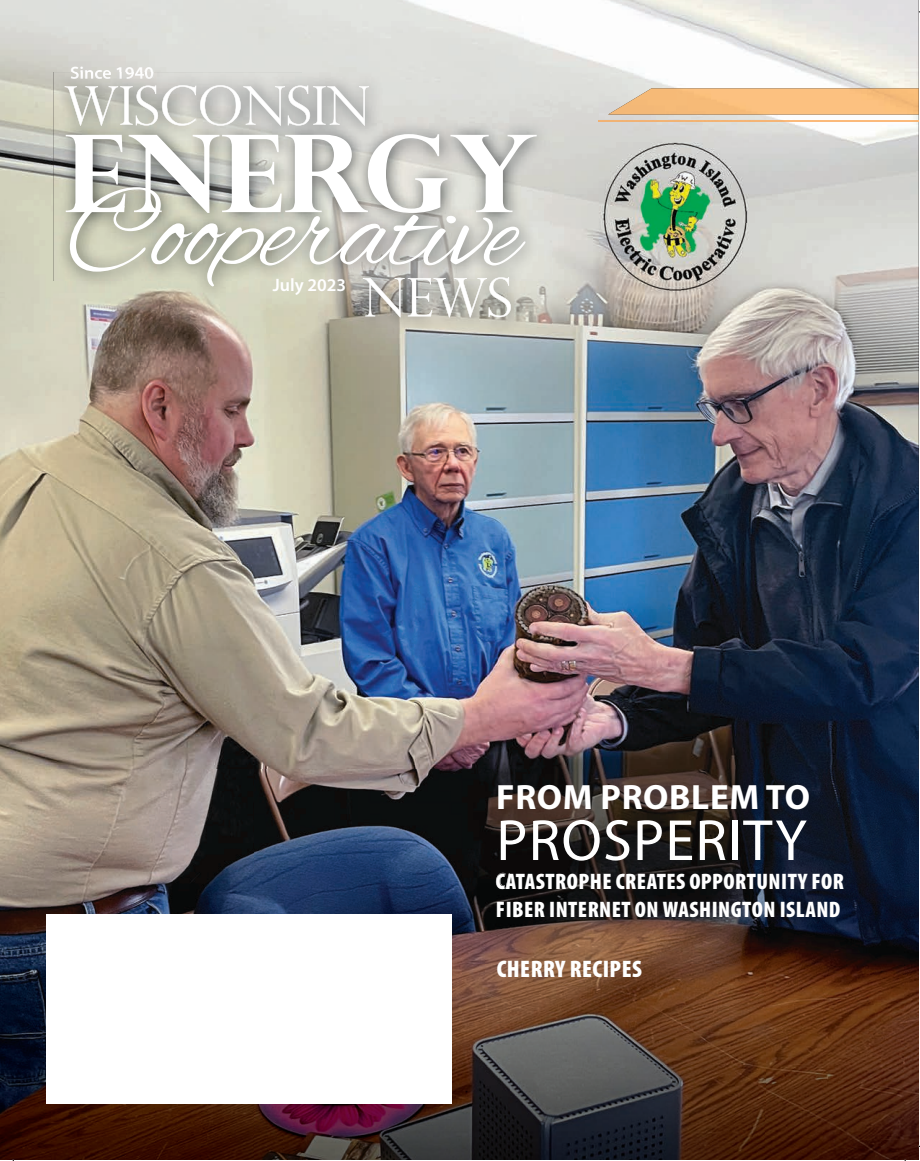
<style>
.page{position:relative;width:920px;height:1161px;background:#fff}
.page>*{position:absolute;margin:0;border:0;box-sizing:border-box;transform-origin:0 0}
.t1{font:58.5px "Myriad Pro";letter-spacing:.02em;color:#fff}
.t2{font:700 35.25px "Myriad Pro";letter-spacing:.02em;color:#fff}
.t3{font:900 condensed 24px "Myriad Pro";letter-spacing:.02em;color:#fff}
.t4{font:900 condensed 22.5px/28.5px "Myriad Pro";letter-spacing:.02em;color:#fff}
.t5{font:600 18px "Myriad Pro";color:#fff}
</style>
<div class="page">
<img style="left:0;top:0;width:918px;height:1159px">
<img style="left:607px;top:88px;width:311px;height:26px">
<img style="left:598px;top:121px;width:320px;height:1px">
<img style="left:54px;top:72px;width:497px;height:262px">
<img style="left:71px;top:72px;width:82px;height:7px">
<svg style="left:65px;top:85px;width:304px;height:41px"></svg>
<svg style="left:66px;top:134px;width:470px;height:183px"></svg>
<svg style="left:496px;top:872px;width:14px;height:17px"></svg>
<div style="left:46px;top:914px;width:405px;height:189px;background:#fff"></div>
<p class="t5" style="left:70px;top:61px;width:85px">Since 1940</p>
<p class="t5" style="left:273px;top:274px;width:75px">July 2023</p>
<h2 class="t2" style="left:496px;top:774px;width:315px">FROM PROBLEM TO</h2>
<h1 class="t1" style="left:496px;top:804px;width:312px">PROSPERITY</h1>
<p class="t4" style="left:495px;top:867px;width:349px">CATASTROPHE CREATES OPPORTUNITY FOR<br>FIBER INTERNET ON WASHINGTON ISLAND</p>
<p class="t3" style="left:496px;top:955px;width:147px">CHERRY RECIPES</p>
</div>
